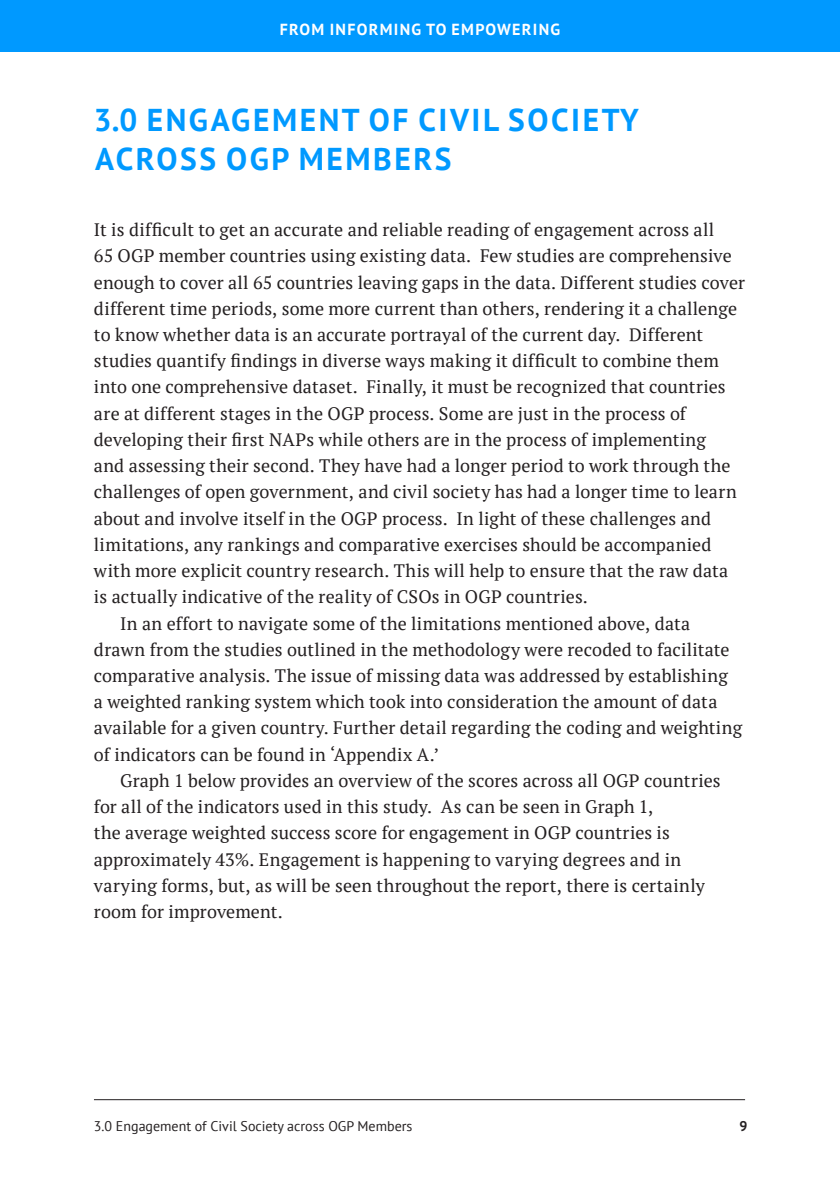
<style>
.page{position:relative;width:840px;height:1191px;background:#fff}
.page>*{position:absolute;margin:0;border:0;box-sizing:border-box;transform-origin:0 0}
.Heading_2{font:700 31.6px/39px "PT Sans";letter-spacing:.08em;color:#09f}
.First_Paragraph{font:18px/26.2px "PT Serif";letter-spacing:.01em;color:#231f20}
.t1{font:700 16px "PT Sans";letter-spacing:.08em;color:#fff}
.t2{font:14px "PT Sans";color:#231f20}
.t3{font:700 14px "PT Sans";color:#231f20}
</style>
<div class="page">
<div style="left:0;top:0;width:839px;height:52px;background:#09f"></div>
<hr style="left:94px;top:1099px;width:650px;height:1px;background:#231f20">
<p class="t1" style="left:279px;top:18px;width:282px">FROM INFORMING TO EMPOWERING</p>
<p class="Heading_2" style="left:94px;top:100px;width:546px">3.0 ENGAGEMENT OF CIVIL SOCIETY<br>ACROSS OGP MEMBERS</p>
<p class="First_Paragraph" style="left:94px;top:216px;width:652px">It is difficult to get an accurate and reliable reading of engagement across all<br>65 OGP member countries using existing data. Few studies are comprehensive enough to cover all 65 countries leaving gaps in the data. Different studies cover different time periods, some more current than others, rendering it a challenge to know whether data is an accurate portrayal of the current day. Different studies quantify findings in diverse ways making it difficult to combine them into one comprehensive dataset. Finally, it must be recognized that countries are at different stages in the OGP process. Some are just in the process of developing their first NAPs while others are in the process of implementing<br>and assessing their second. They have had a longer period to work through the challenges of open government, and civil society has had a longer time to learn about and involve itself in the OGP process. In light of these challenges and limitations, any rankings and comparative exercises should be accompanied with more explicit country research. This will help to ensure that the raw data is actually indicative of the reality of CSOs in OGP countries.</p>
<p class="First_Paragraph" style="left:94px;top:610px;width:649px;text-indent:26px">In an effort to navigate some of the limitations mentioned above, data drawn from the studies outlined in the methodology were recoded to facilitate comparative analysis. The issue of missing data was addressed by establishing<br>a weighted ranking system which took into consideration the amount of data available for a given country. Further detail regarding the coding and weighting of indicators can be found in ‘Appendix A.’</p>
<p class="First_Paragraph" style="left:94px;top:767px;width:628px;text-indent:26px">Graph 1 below provides an overview of the scores across all OGP countries for all of the indicators used in this study. As can be seen in Graph 1,<br>the average weighted success score for engagement in OGP countries is approximately 43%. Engagement is happening to varying degrees and in varying forms, but, as will be seen throughout the report, there is certainly room for improvement.</p>
<p class="t2" style="left:94px;top:1117px;width:320px">3.0 Engagement of Civil Society across OGP Members</p>
<p class="t3" style="left:739px;top:1117px;width:9px">9</p>
</div>
